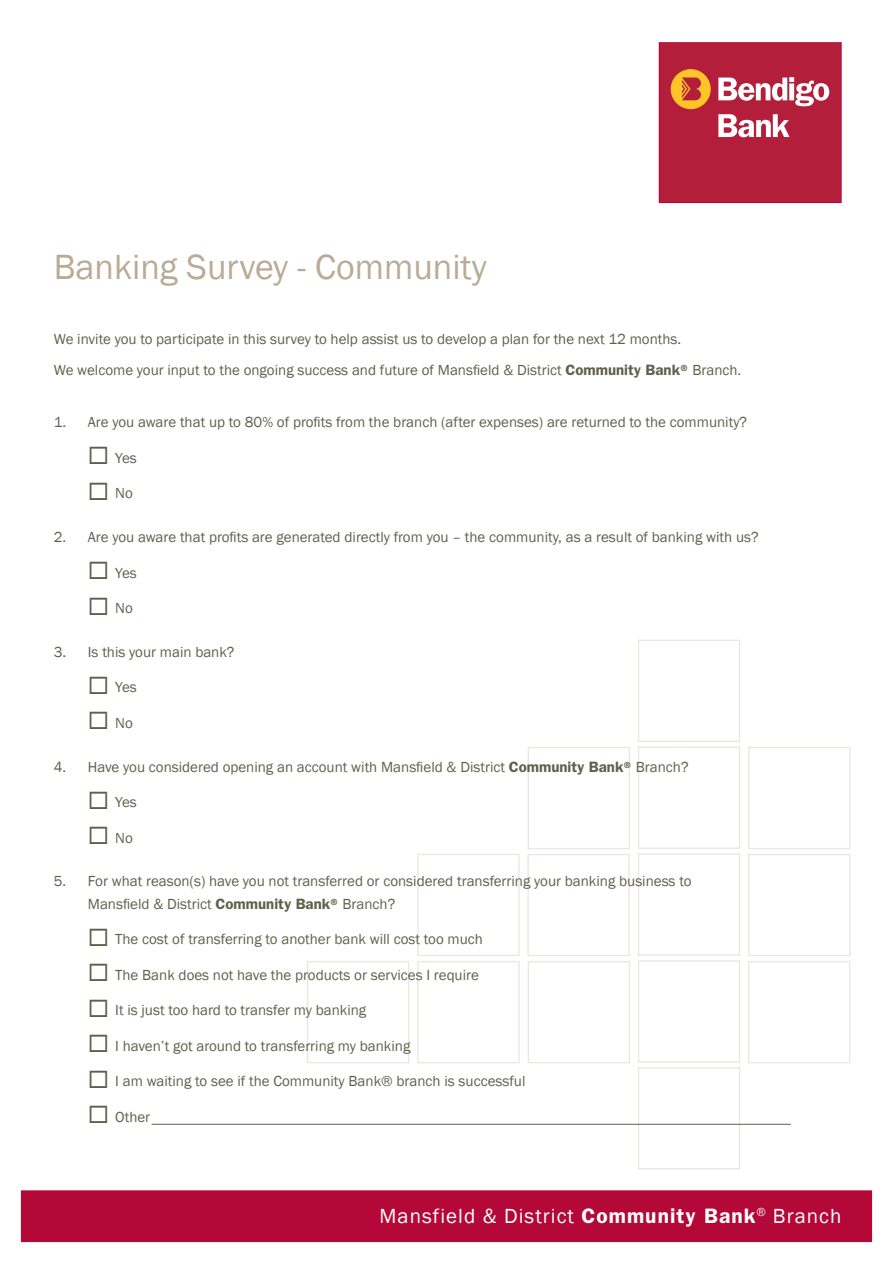
<style>
.page{position:relative;width:893px;height:1263px;background:#fff}
.page>*{position:absolute;margin:0;border:0;box-sizing:border-box;transform-origin:0 0}
.t1{font:36px "Franklin Gothic";color:#b9ab96}
.t2{font:21px "Franklin Gothic";letter-spacing:.05em;color:#fff}
.t3{font:15px/31px "Franklin Gothic";color:#5f604b}
.s1{font-weight:600}
</style>
<div class="page">
<div style="left:748px;top:747px;width:102px;height:102px;border:1px solid #eae6e0"></div>
<div style="left:748px;top:961px;width:102px;height:102px;border:1px solid #eae6e0"></div>
<div style="left:748px;top:854px;width:102px;height:102px;border:1px solid #eae6e0"></div>
<div style="left:307px;top:961px;width:102px;height:102px;border:1px solid #eae6e0"></div>
<div style="left:417px;top:961px;width:103px;height:102px;border:1px solid #eae6e0"></div>
<div style="left:417px;top:854px;width:103px;height:102px;border:1px solid #eae6e0"></div>
<div style="left:638px;top:640px;width:102px;height:102px;border:1px solid #eae6e0"></div>
<div style="left:638px;top:746px;width:102px;height:103px;border:1px solid #eae6e0"></div>
<div style="left:638px;top:960px;width:102px;height:102px;border:1px solid #eae6e0"></div>
<div style="left:638px;top:853px;width:102px;height:103px;border:1px solid #eae6e0"></div>
<div style="left:528px;top:961px;width:102px;height:102px;border:1px solid #eae6e0"></div>
<div style="left:527px;top:854px;width:103px;height:102px;border:1px solid #eae6e0"></div>
<div style="left:528px;top:747px;width:102px;height:102px;border:1px solid #eae6e0"></div>
<div style="left:638px;top:1067px;width:102px;height:102px;border:1px solid #eae6e0"></div>
<div style="left:21px;top:1191px;width:851px;height:50px;background:#b30838"></div>
<div style="left:21px;top:1191px;width:851px;height:51px;border:1px solid #b30838"></div>
<div style="left:659px;top:43px;width:181px;height:160px;background:#b31e3b"></div>
<div style="left:671px;top:69px;width:40px;height:40px;background:#ffc428;border-radius:50%"></div>
<svg style="left:682px;top:78px;width:19px;height:22px"></svg>
<svg style="left:718px;top:77px;width:111px;height:29px"></svg>
<svg style="left:718px;top:114px;width:71px;height:23px"></svg>
<div style="left:659px;top:43px;width:182px;height:160px;border:1px solid #b30838"></div>
<hr style="left:152px;top:1124px;width:639px;height:1px;background:#5f604b">
<h1 class="t1" style="left:54px;top:245px;width:434px">Banking Survey - Community</h1>
<p class="t3" style="left:54px;top:324px;width:689px">We invite you to participate in this survey to help assist us to develop a plan for the next 12 months.<br>We welcome your input to the ongoing success and future of Mansfield &amp; District <span class="s1">Community Bank®</span> Branch.</p>
<p class="t3" style="left:54px;top:407px;width:695px">1. Are you aware that up to 80% of profits from the branch (after expenses) are returned to the community?</p>
<p class="t3" style="left:88px;top:443px;width:50px">◻ Yes</p>
<p class="t3" style="left:88px;top:478px;width:47px">◻ No</p>
<p class="t3" style="left:54px;top:522px;width:706px">2. Are you aware that profits are generated directly from you – the community, as a result of banking with us?</p>
<p class="t3" style="left:88px;top:557px;width:50px">◻ Yes</p>
<p class="t3" style="left:88px;top:593px;width:47px">◻ No</p>
<p class="t3" style="left:54px;top:637px;width:182px">3. Is this your main bank?</p>
<p class="t3" style="left:88px;top:672px;width:50px">◻ Yes</p>
<p class="t3" style="left:88px;top:708px;width:47px">◻ No</p>
<p class="t3" style="left:54px;top:751px;width:636px">4. Have you considered opening an account with Mansfield &amp; District <span class="s1">Community Bank®</span> Branch?</p>
<p class="t3" style="left:88px;top:787px;width:50px">◻ Yes</p>
<p class="t3" style="left:88px;top:822px;width:47px">◻ No</p>
<p class="t3" style="left:88px;top:870px;width:605px;line-height:22.5px;text-indent:-34px">5. For what reason(s) have you not transferred or considered transferring your banking business to<br>Mansfield &amp; District <span class="s1">Community Bank®</span> Branch?</p>
<p class="t3" style="left:88px;top:924px;width:397px">◻ The cost of transferring to another bank will cost too much</p>
<p class="t3" style="left:88px;top:960px;width:393px">◻ The Bank does not have the products or services I require</p>
<p class="t3" style="left:88px;top:995px;width:280px">◻ It is just too hard to transfer my banking</p>
<p class="t3" style="left:88px;top:1031px;width:324px">◻ I haven’t got around to transferring my banking</p>
<p class="t3" style="left:88px;top:1066px;width:439px">◻ I am waiting to see if the Community Bank® branch is successful</p>
<p class="t3" style="left:88px;top:1102px;width:64px">◻ Other</p>
<h2 class="t2" style="left:379px;top:1203px;width:463px">Mansfield &amp; District <span class="s1">Community Bank</span><sup>®</sup> Branch</h2>
</div>
